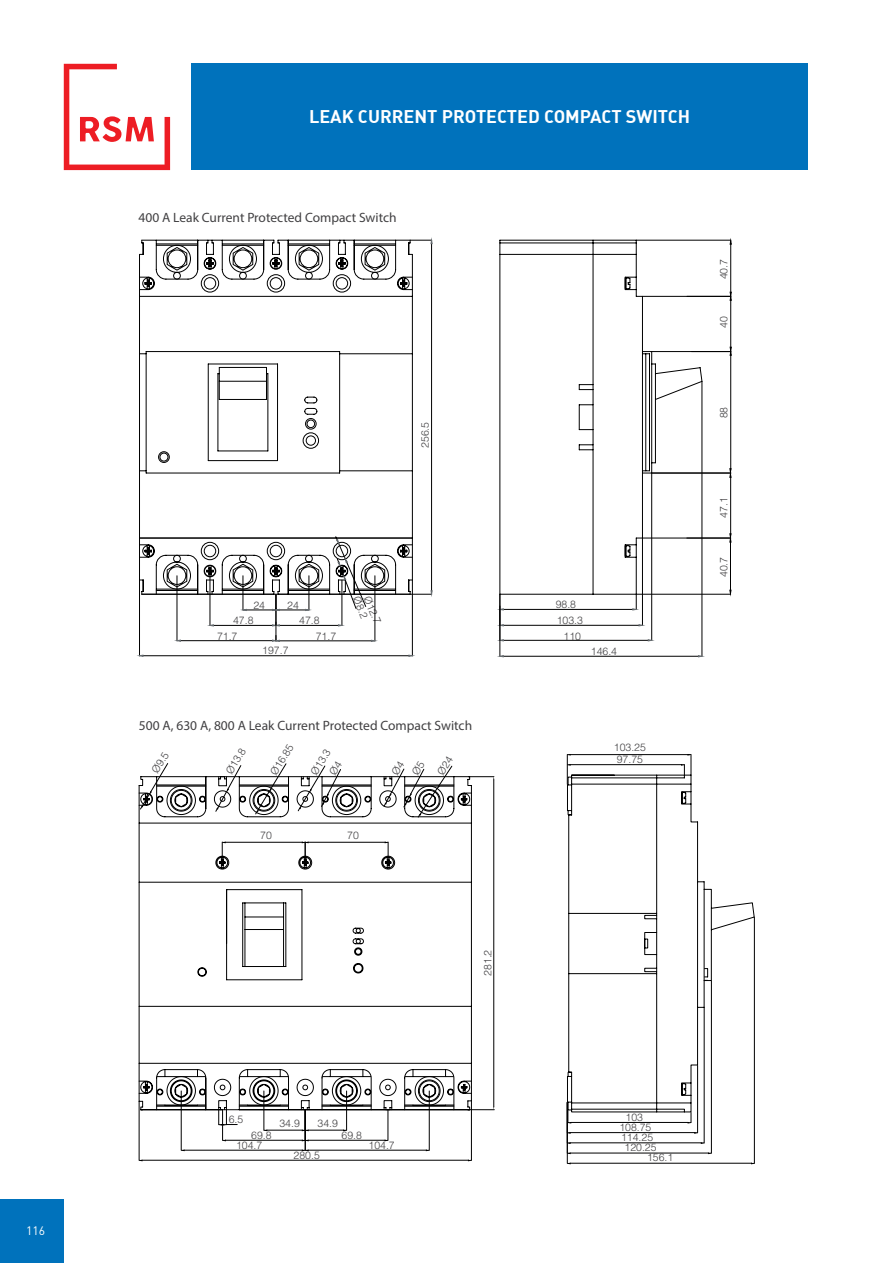
<style>
.page{position:relative;width:893px;height:1263px;background:#fff}
.page>*{position:absolute;margin:0;border:0;box-sizing:border-box;transform-origin:0 0}
.t1{font:700 18px "Adi Haus";color:#fff}
.t2{font:13.5px "Myriad Pro";color:#414042}
.t3{font:12px "Adi Haus";color:#fff}
.t4{font:10.5px/17.4px "Helvetica Light Normal Tr";color:#414042}
</style>
<div class="page">
<div style="left:0;top:1199px;width:64px;height:64px;background:#0072bc"></div>
<svg style="left:64px;top:64px;width:106px;height:106px"></svg>
<div style="left:191px;top:64px;width:617px;height:106px;background:#0072bc"></div>
<svg style="left:139px;top:240px;width:563px;height:367px"></svg>
<hr style="left:210px;top:571px;width:1px;height:54px;background:#000">
<hr style="left:213px;top:625px;width:59px;height:1px;background:#000">
<hr style="left:276px;top:594px;width:1px;height:31px;background:#000">
<hr style="left:342px;top:580px;width:1px;height:45px;background:#000">
<hr style="left:279px;top:625px;width:59px;height:1px;background:#000">
<svg style="left:156px;top:539px;width:240px;height:72px"></svg>
<hr style="left:177px;top:576px;width:1px;height:65px;background:#000">
<hr style="left:180px;top:640px;width:92px;height:1px;background:#000">
<hr style="left:375px;top:576px;width:1px;height:65px;background:#000">
<hr style="left:279px;top:641px;width:92px;height:1px;background:#000">
<svg style="left:272px;top:622px;width:8px;height:20px"></svg>
<svg style="left:371px;top:640px;width:6px;height:2px"></svg>
<hr style="left:139px;top:580px;width:1px;height:76px;background:#000">
<hr style="left:412px;top:580px;width:1px;height:76px;background:#000">
<hr style="left:143px;top:655px;width:266px;height:1px;background:#000">
<svg style="left:408px;top:655px;width:7px;height:2px"></svg>
<hr style="left:431px;top:244px;width:1px;height:347px;background:#000">
<svg style="left:139px;top:238px;width:294px;height:54px"></svg>
<svg style="left:410px;top:590px;width:23px;height:6px"></svg>
<hr style="left:503px;top:609px;width:130px;height:1px;background:#000">
<svg style="left:498px;top:594px;width:6px;height:16px"></svg>
<svg style="left:632px;top:594px;width:6px;height:16px"></svg>
<hr style="left:642px;top:538px;width:1px;height:87px;background:#000">
<hr style="left:500px;top:594px;width:1px;height:31px;background:#000">
<hr style="left:503px;top:625px;width:136px;height:1px;background:#000">
<hr style="left:651px;top:473px;width:1px;height:167px;background:#000">
<hr style="left:503px;top:640px;width:145px;height:1px;background:#000">
<hr style="left:702px;top:381px;width:1px;height:275px;background:#000">
<hr style="left:500px;top:606px;width:1px;height:50px;background:#000">
<hr style="left:503px;top:656px;width:195px;height:1px;background:#000">
<hr style="left:636px;top:240px;width:95px;height:1px;background:#000">
<hr style="left:643px;top:296px;width:88px;height:1px;background:#000">
<hr style="left:730px;top:244px;width:1px;height:49px;background:#000">
<hr style="left:652px;top:351px;width:79px;height:1px;background:#000">
<hr style="left:730px;top:300px;width:1px;height:48px;background:#000">
<hr style="left:730px;top:355px;width:1px;height:115px;background:#000">
<hr style="left:643px;top:538px;width:88px;height:1px;background:#000">
<hr style="left:636px;top:594px;width:95px;height:1px;background:#000">
<hr style="left:730px;top:541px;width:1px;height:50px;background:#000">
<svg style="left:651px;top:468px;width:80px;height:74px"></svg>
<svg style="left:730px;top:347px;width:2px;height:9px"></svg>
<svg style="left:730px;top:292px;width:2px;height:9px"></svg>
<svg style="left:138px;top:776px;width:334px;height:334px"></svg>
<hr style="left:142px;top:1160px;width:326px;height:1px;background:#000">
<hr style="left:471px;top:1101px;width:1px;height:59px;background:#000">
<hr style="left:139px;top:1101px;width:1px;height:59px;background:#000">
<hr style="left:184px;top:1150px;width:118px;height:1px;background:#000">
<hr style="left:181px;top:1091px;width:1px;height:59px;background:#000">
<hr style="left:308px;top:1150px;width:118px;height:1px;background:#000">
<hr style="left:305px;top:1110px;width:1px;height:40px;background:#000">
<hr style="left:429px;top:1091px;width:1px;height:59px;background:#000">
<svg style="left:302px;top:1149px;width:7px;height:2px"></svg>
<hr style="left:226px;top:1140px;width:76px;height:1px;background:#000">
<hr style="left:222px;top:1110px;width:1px;height:30px;background:#000">
<hr style="left:308px;top:1140px;width:77px;height:1px;background:#000">
<hr style="left:388px;top:1110px;width:1px;height:30px;background:#000">
<svg style="left:302px;top:1139px;width:7px;height:2px"></svg>
<svg style="left:255px;top:763px;width:31px;height:33px"></svg>
<svg style="left:215px;top:765px;width:26px;height:47px"></svg>
<svg style="left:220px;top:796px;width:171px;height:273px"></svg>
<svg style="left:140px;top:763px;width:28px;height:46px"></svg>
<svg style="left:156px;top:1069px;width:298px;height:62px"></svg>
<hr style="left:283px;top:929px;width:1px;height:37px;background:#000">
<hr style="left:245px;top:929px;width:1px;height:37px;background:#000">
<svg style="left:567px;top:754px;width:188px;height:358px"></svg>
<hr style="left:571px;top:1122px;width:117px;height:1px;background:#000">
<svg style="left:568px;top:1110px;width:3px;height:13px"></svg>
<svg style="left:688px;top:1112px;width:4px;height:11px"></svg>
<hr style="left:570px;top:1132px;width:125px;height:1px;background:#000">
<hr style="left:697px;top:1065px;width:1px;height:68px;background:#000">
<hr style="left:570px;top:1142px;width:131px;height:1px;background:#000">
<hr style="left:704px;top:1008px;width:1px;height:135px;background:#000">
<hr style="left:570px;top:1153px;width:138px;height:1px;background:#000">
<hr style="left:711px;top:981px;width:1px;height:172px;background:#000">
<hr style="left:570px;top:1163px;width:181px;height:1px;background:#000">
<hr style="left:754px;top:917px;width:1px;height:246px;background:#000">
<hr style="left:567px;top:1102px;width:1px;height:61px;background:#000">
<hr style="left:570px;top:764px;width:111px;height:1px;background:#000">
<hr style="left:567px;top:754px;width:1px;height:30px;background:#000">
<svg style="left:681px;top:764px;width:4px;height:11px"></svg>
<svg style="left:704px;top:968px;width:4px;height:13px"></svg>
<hr style="left:570px;top:754px;width:120px;height:1px;background:#000">
<hr style="left:493px;top:780px;width:1px;height:326px;background:#000">
<svg style="left:468px;top:1106px;width:26px;height:4px"></svg>
<svg style="left:468px;top:776px;width:26px;height:4px"></svg>
<svg style="left:298px;top:765px;width:44px;height:46px"></svg>
<svg style="left:384px;top:765px;width:69px;height:53px"></svg>
<p class="t3" style="left:26px;top:1223px;width:21px">116</p>
<h1 class="t1" style="left:309px;top:104px;width:383px">LEAK CURRENT PROTECTED COMPACT SWITCH</h1>
<p class="t2" style="left:139px;top:210px;width:260px">400 A Leak Current Protected Compact Switch</p>
<p class="t4" style="left:416px;top:448px;width:28px;rotate:-90deg">256.5</p>
<p class="t4" style="left:364px;top:593px;width:24px;rotate:67deg">Ø8.2</p>
<p class="t4" style="left:375px;top:593px;width:30px;rotate:67deg">Ø12.7</p>
<p class="t4" style="left:253px;top:596px;width:13px">24</p>
<p class="t4" style="left:287px;top:596px;width:13px">24</p>
<p class="t4" style="left:556px;top:596px;width:22px">98.8</p>
<p class="t4" style="left:557px;top:611px;width:28px">103.3</p>
<p class="t4" style="left:563px;top:627px;width:19px">110</p>
<p class="t4" style="left:233px;top:612px;width:22px">47.8</p>
<p class="t4" style="left:299px;top:612px;width:22px">47.8</p>
<p class="t4" style="left:217px;top:627px;width:22px">71.7</p>
<p class="t4" style="left:316px;top:627px;width:22px">71.7</p>
<p class="t4" style="left:262px;top:641px;width:28px">197.7</p>
<p class="t4" style="left:591px;top:642px;width:28px">146.4</p>
<p class="t2" style="left:139px;top:717px;width:335px">500 A, 630 A, 800 A Leak Current Protected Compact Switch</p>
<p class="t4" style="left:147px;top:768px;width:24px;rotate:-59deg">Ø9.5</p>
<p class="t4" style="left:221px;top:768px;width:30px;rotate:-59deg">Ø13.8</p>
<p class="t4" style="left:265px;top:770px;width:36px;rotate:-59deg">Ø16.85</p>
<p class="t4" style="left:306px;top:770px;width:30px;rotate:-59deg">Ø13.3</p>
<p class="t4" style="left:392px;top:761px;width:16px;text-indent:-10px;rotate:-59deg">Ø4<br>Ø5</p>
<p class="t4" style="left:260px;top:827px;width:13px">70</p>
<p class="t4" style="left:347px;top:827px;width:13px">70</p>
<p class="t4" style="left:614px;top:742px;width:34px;line-height:11.6px">103.25<br>97.75</p>
<p class="t4" style="left:715px;top:279px;width:22px;rotate:-90deg">40.7</p>
<p class="t4" style="left:715px;top:328px;width:13px;rotate:-90deg">40</p>
<p class="t4" style="left:715px;top:418px;width:13px;rotate:-90deg">88</p>
<p class="t4" style="left:715px;top:518px;width:22px;rotate:-90deg">47.1</p>
<p class="t4" style="left:715px;top:577px;width:22px;rotate:-90deg">40.7</p>
<p class="t4" style="left:479px;top:976px;width:28px;rotate:-90deg">281.2</p>
<p class="t4" style="left:229px;top:1111px;width:16px">6.5</p>
<p class="t4" style="left:279px;top:1114px;width:22px">34.9</p>
<p class="t4" style="left:317px;top:1114px;width:22px">34.9</p>
<p class="t4" style="left:251px;top:1126px;width:22px">69.8</p>
<p class="t4" style="left:342px;top:1126px;width:22px">69.8</p>
<p class="t4" style="left:236px;top:1136px;width:28px">104.7</p>
<p class="t4" style="left:294px;top:1146px;width:28px">280.5</p>
<p class="t4" style="left:368px;top:1136px;width:28px">104.7</p>
<p class="t4" style="left:619px;top:1111px;width:34px;line-height:10.5px;text-align:center">103<br>108.75</p>
<p class="t4" style="left:621px;top:1128px;width:34px">114.25</p>
<p class="t4" style="left:624px;top:1139px;width:34px">120.25</p>
<p class="t4" style="left:647px;top:1148px;width:28px">156.1</p>
</div>
